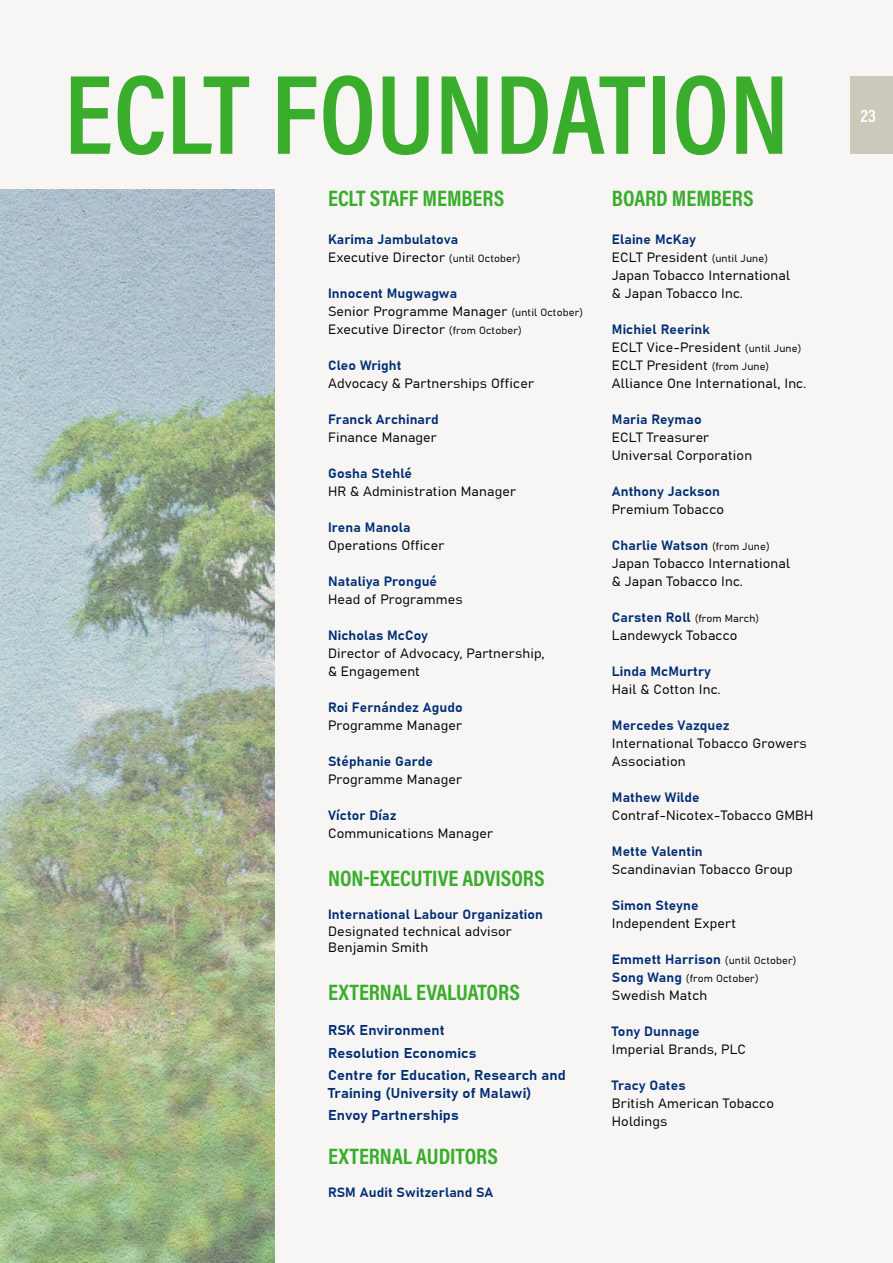
<style>
.page{position:relative;width:893px;height:1263px;background:#f7f6f4}
.page>*{position:absolute;margin:0;border:0;box-sizing:border-box;transform-origin:0 0}
.t1{font:600 114px "Acumin Pro Cond";color:#3aad2c}
.t2{font:700 22.5px "Acumin Pro Cond";color:#3aad2c}
.t3{font:18px "Acumin Variable Concept";color:#fff}
.t4{font:700 14.25px/22.2px "Grandview";letter-spacing:.01em;color:#002d74}
.t5{font:13.5px/18px "Grandview";letter-spacing:.01em;color:#000}
.t6{font:700 13.5px/18px "Grandview";letter-spacing:.01em;color:#002d74}
.t7{font:10.5px "Grandview";letter-spacing:.01em;color:#000}
.s1{font-weight:400;color:#000}
.s2{font-weight:400;font-size:10.5px;color:#000}
.s3{font-weight:700;color:#002d74}
.s4{font-size:10.5px}
.s5{font-weight:700;font-size:13.5px;color:#002d74}
</style>
<div class="page">
<img style="left:0;top:190px;width:275px;height:1073px">
<div style="left:850px;top:77px;width:43px;height:77px;background:#ccc8bc"></div>
<h1 class="t1" style="left:64px;top:40px;width:727px">ECLT FOUNDATION</h1>
<h2 class="t2" style="left:328px;top:184px;width:178px">ECLT STAFF MEMBERS</h2>
<p class="t6" style="left:328px;top:230px;width:194px">Karima Jambulatova<br><span class="s1">Executive Director</span> <span class="s2">(until October)</span></p>
<p class="t5" style="left:328px;top:284px;width:257px"><span class="s3">Innocent Mugwagwa<br></span>Senior Programme Manager <span class="s4">(until October)<br></span>Executive Director <span class="s4">(from October)</span></p>
<p class="t6" style="left:328px;top:356px;width:75px">Cleo Wright</p>
<p class="t5" style="left:328px;top:374px;width:207px">Advocacy &amp; Partnerships Officer</p>
<p class="t6" style="left:328px;top:410px;width:112px">Franck Archinard</p>
<p class="t5" style="left:328px;top:428px;width:110px">Finance Manager</p>
<p class="t6" style="left:328px;top:464px;width:86px">Gosha Stehlé</p>
<p class="t5" style="left:328px;top:482px;width:189px">HR &amp; Administration Manager</p>
<p class="t6" style="left:328px;top:518px;width:84px">Irena Manola</p>
<p class="t5" style="left:328px;top:536px;width:118px">Operations Officer</p>
<p class="t6" style="left:328px;top:572px;width:111px">Nataliya Prongué</p>
<p class="t5" style="left:328px;top:590px;width:136px">Head of Programmes</p>
<p class="t6" style="left:328px;top:626px;width:101px">Nicholas McCoy</p>
<p class="t5" style="left:328px;top:644px;width:218px">Director of Advocacy, Partnership, &amp; Engagement</p>
<p class="t6" style="left:328px;top:698px;width:136px">Roi Fernández Agudo</p>
<p class="t5" style="left:328px;top:716px;width:136px">Programme Manager</p>
<p class="t6" style="left:328px;top:752px;width:107px">Stéphanie Garde</p>
<p class="t5" style="left:328px;top:770px;width:136px">Programme Manager</p>
<p class="t6" style="left:328px;top:806px;width:70px">Víctor Díaz</p>
<p class="t5" style="left:328px;top:824px;width:166px">Communications Manager</p>
<h2 class="t2" style="left:328px;top:863px;width:218px">NON-EXECUTIVE ADVISORS</h2>
<p class="t6" style="left:328px;top:906px;width:216px">International Labour Organization</p>
<p class="t5" style="left:328px;top:923px;width:185px;line-height:16.5px">Designated technical advisor<br>Benjamin Smith</p>
<h2 class="t2" style="left:328px;top:978px;width:193px">EXTERNAL EVALUATORS</h2>
<p class="t4" style="left:328px;top:1019px;width:239px">RSK Environment<br>Resolution Economics<br>Centre for Education, Research and</p>
<p class="t4" style="left:328px;top:1082px;width:205px">Training (University of Malawi)<br>Envoy Partnerships</p>
<h2 class="t2" style="left:328px;top:1141px;width:172px">EXTERNAL AUDITORS</h2>
<p class="t6" style="left:328px;top:1184px;width:167px">RSM Audit Switzerland SA</p>
<h2 class="t2" style="left:612px;top:184px;width:143px">BOARD MEMBERS</h2>
<p class="t5" style="left:612px;top:230px;width:180px"><span class="s3">Elaine McKay<br></span>ECLT President <span class="s4">(until June)<br></span>Japan Tobacco International &amp; Japan Tobacco Inc.</p>
<p class="t5" style="left:612px;top:320px;width:196px"><span class="s3">Michiel Reerink<br></span>ECLT Vice-President <span class="s4">(until June)<br></span>ECLT President <span class="s4">(from June)<br></span>Alliance One International, Inc.</p>
<p class="t6" style="left:612px;top:410px;width:91px">Maria Reymao</p>
<p class="t5" style="left:612px;top:428px;width:142px">ECLT Treasurer<br>Universal Corporation</p>
<p class="t6" style="left:612px;top:482px;width:110px">Anthony Jackson</p>
<p class="t5" style="left:612px;top:500px;width:114px">Premium Tobacco</p>
<p class="t5" style="left:612px;top:536px;width:180px"><span class="s3">Charlie Watson</span> <span class="s4">(from June)<br></span>Japan Tobacco International &amp; Japan Tobacco Inc.</p>
<p class="t5" style="left:612px;top:608px;width:149px"><span class="s3">Carsten Roll</span> <span class="s4">(from March)<br></span>Landewyck Tobacco</p>
<p class="t6" style="left:612px;top:662px;width:101px">Linda McMurtry</p>
<p class="t5" style="left:612px;top:680px;width:110px">Hail &amp; Cotton Inc.</p>
<p class="t6" style="left:612px;top:716px;width:119px">Mercedes Vazquez</p>
<p class="t5" style="left:612px;top:734px;width:196px">International Tobacco Growers<br>Association</p>
<p class="t6" style="left:612px;top:788px;width:89px">Mathew Wilde</p>
<p class="t5" style="left:612px;top:806px;width:203px">Contraf-Nicotex-Tobacco GMBH</p>
<p class="t6" style="left:612px;top:842px;width:92px">Mette Valentin</p>
<p class="t5" style="left:612px;top:860px;width:182px">Scandinavian Tobacco Group</p>
<p class="t6" style="left:612px;top:896px;width:88px">Simon Steyne</p>
<p class="t5" style="left:612px;top:914px;width:126px">Independent Expert</p>
<p class="t6" style="left:612px;top:950px;width:186px">Emmett Harrison <span class="s2">(until October)</span></p>
<p class="t7" style="left:612px;top:971px;width:148px"><span class="s5">Song Wang</span> (from October)</p>
<p class="t5" style="left:612px;top:986px;width:97px">Swedish Match</p>
<p class="t6" style="left:612px;top:1022px;width:89px">Tony Dunnage</p>
<p class="t5" style="left:612px;top:1040px;width:136px">Imperial Brands, PLC</p>
<p class="t6" style="left:612px;top:1076px;width:75px">Tracy Oates</p>
<p class="t5" style="left:612px;top:1094px;width:164px">British American Tobacco<br>Holdings</p>
<h3 class="t3" style="left:860px;top:103px;width:17px">23</h3>
</div>
